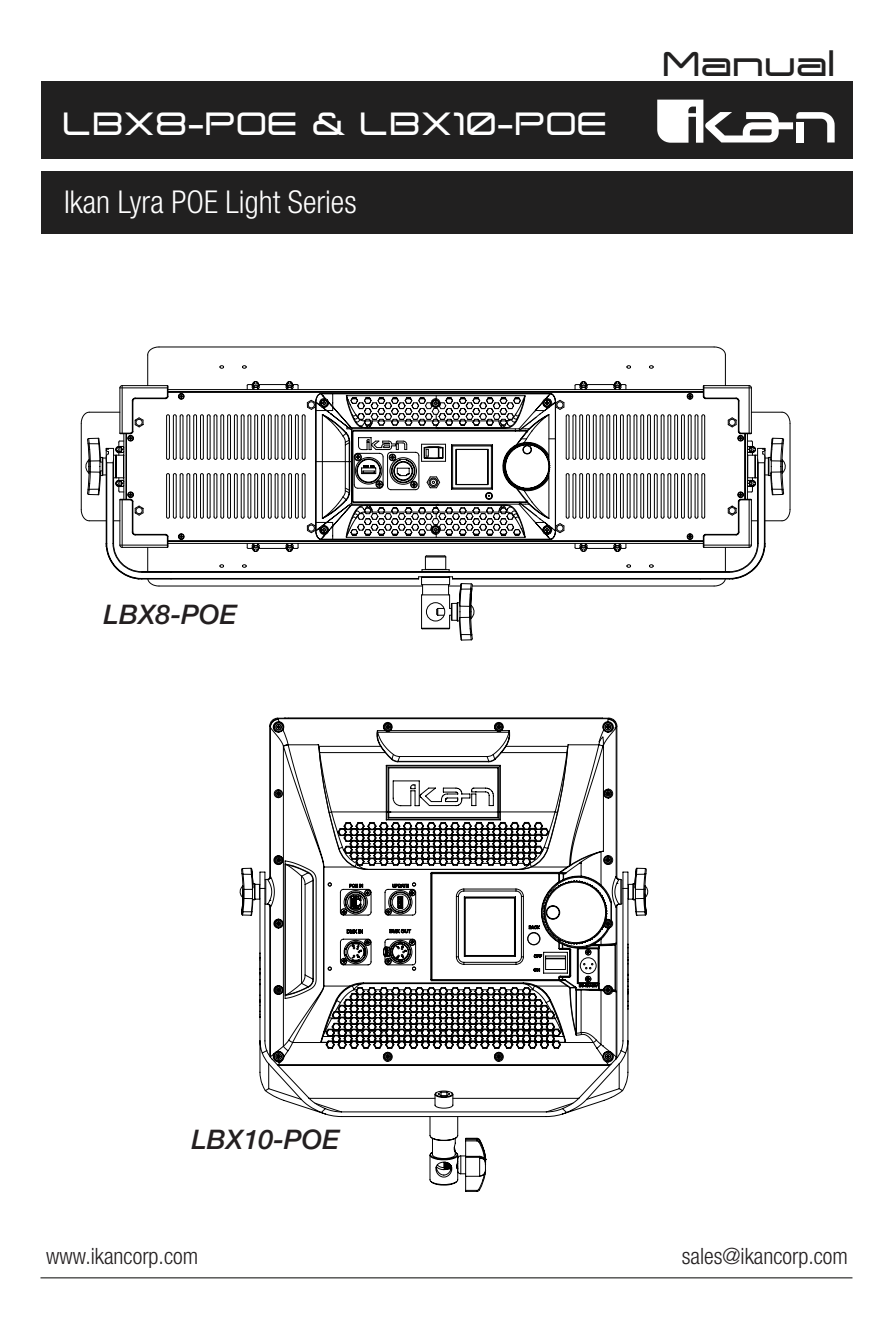
<style>
.page{position:relative;width:893px;height:1340px;background:#fff}
.page>*{position:absolute;margin:0;border:0;box-sizing:border-box;transform-origin:0 0}
.t1{font:700 33.75px "Expansiva";color:#212020}
.t2{font:300 condensed 31.5px "Helvetica Neue LT Std";color:#fff}
.t3{font:700 31.5px "Expansiva";color:#fff}
.t4{font:italic 500 27px "Helvetica Neue LT Std";color:#231f20}
.t5{font:300 condensed 22.5px "Helvetica Neue LT Std";color:#231f20}
</style>
<div class="page">
<hr style="left:40px;top:1277px;width:812px;height:1px;background:#040503">
<div style="left:40px;top:82px;width:812px;height:152px;background:#212020"></div>
<div style="left:40px;top:159px;width:812px;height:11px;background:#fff"></div>
<svg style="left:657px;top:100px;width:178px;height:43px"></svg>
<svg style="left:241px;top:867px;width:406px;height:210px"></svg>
<svg style="left:259px;top:723px;width:369px;height:468px"></svg>
<svg style="left:81px;top:346px;width:710px;height:294px"></svg>
<svg style="left:106px;top:397px;width:660px;height:182px"></svg>
<svg style="left:315px;top:393px;width:261px;height:147px"></svg>
<p class="t3" style="left:64px;top:103px;width:546px">LBX8-POE &amp; LBX10-POE</p>
<p class="t2" style="left:64px;top:184px;width:294px">Ikan Lyra POE Light Series</p>
<p class="t1" style="left:664px;top:41px;width:175px">Manual</p>
<p class="t4" style="left:104px;top:598px;width:135px">LBX8-POE</p>
<p class="t4" style="left:191px;top:1123px;width:150px">LBX10-POE</p>
<p class="t5" style="left:46px;top:1242px;width:153px">www.ikancorp.com</p>
<p class="t5" style="left:682px;top:1242px;width:168px">sales@ikancorp.com</p>
</div>
